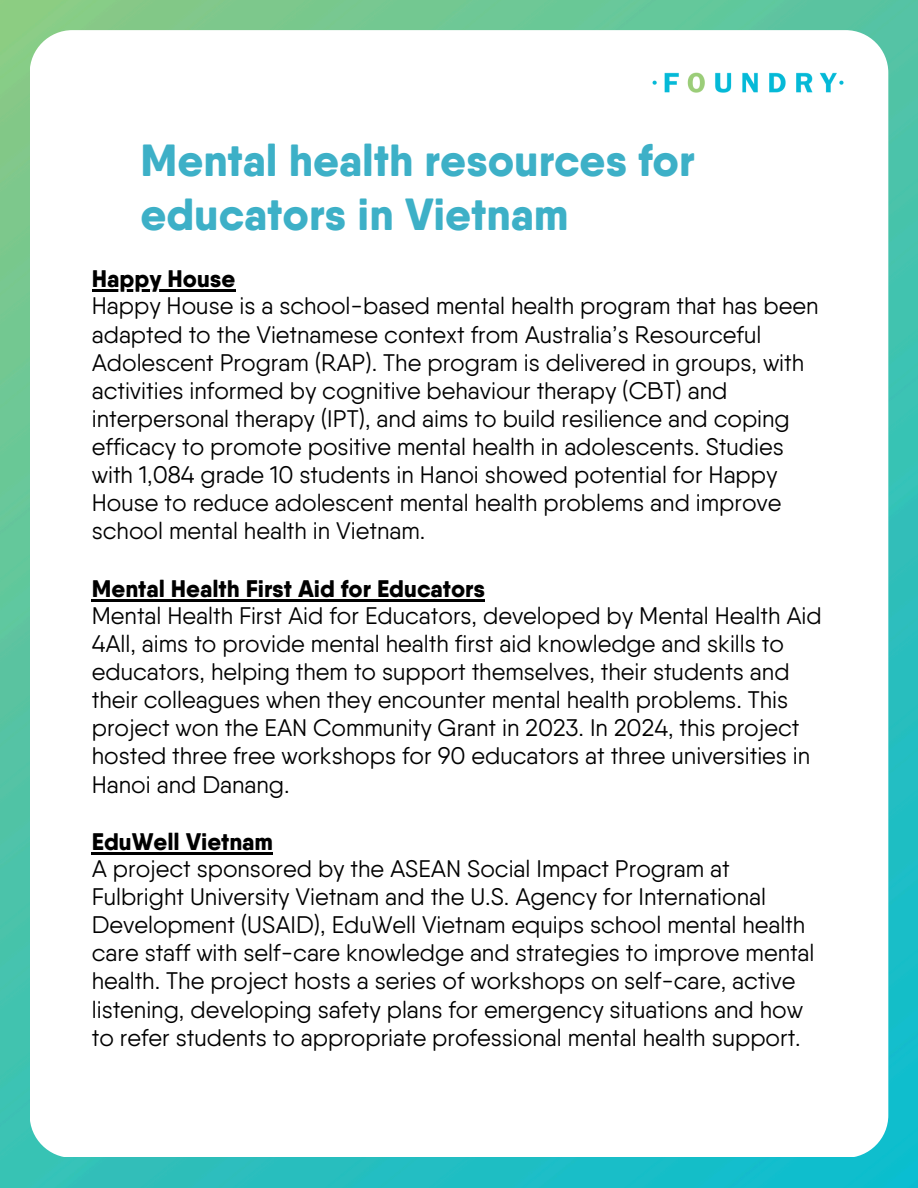
<style>
.page{position:relative;width:918px;height:1188px;background:#fff}
.page>*{position:absolute;margin:0;border:0;box-sizing:border-box;transform-origin:0 0}
.t1{font:800 45px/54px "Qanelas Soft";color:#3db0c7}
.t2{font:24px/28.2px "Qanelas Soft";color:#000}
.t3{font:800 24px "Qanelas Soft";color:#000}
</style>
<div class="page">
<img style="left:0;top:0;width:918px;height:1188px">
<div style="left:30px;top:30px;width:858px;height:1127px;background:#fff;border-radius:43px"></div>
<img style="left:652px;top:72px;width:192px;height:21px">
<hr style="left:92px;top:290px;width:144px;height:2px;background:#000">
<hr style="left:92px;top:599px;width:393px;height:2px;background:#000">
<hr style="left:92px;top:852px;width:181px;height:2px;background:#000">
<p class="t1" style="left:141px;top:133px;width:556px">Mental health resources for educators in Vietnam</p>
<p class="t3" style="left:92px;top:264px;width:145px">Happy House</p>
<h1 class="t2" style="left:92px;top:292px;width:728px">Happy House is a school-based mental health program that has been adapted to the Vietnamese context from Australia’s Resourceful<br>Adolescent Program (RAP). The program is delivered in groups, with</h1>
<p class="t2" style="left:92px;top:376px;width:700px">activities informed by cognitive behaviour therapy (CBT) and interpersonal therapy (IPT), and aims to build resilience and coping efficacy to promote positive mental health in adolescents. Studies with 1,084 grade 10 students in Hanoi showed potential for Happy House to reduce adolescent mental health problems and improve school mental health in Vietnam.</p>
<p class="t3" style="left:92px;top:573px;width:395px">Mental Health First Aid for Educators</p>
<p class="t2" style="left:92px;top:601px;width:732px">Mental Health First Aid for Educators, developed by Mental Health Aid 4All, aims to provide mental health first aid knowledge and skills to educators, helping them to support themselves, their students and their colleagues when they encounter mental health problems. This project won the EAN Community Grant in 2023. In 2024, this project hosted three free workshops for 90 educators at three universities in Hanoi and Danang.</p>
<p class="t3" style="left:92px;top:826px;width:183px">EduWell Vietnam</p>
<p class="t2" style="left:92px;top:854px;width:724px">A project sponsored by the ASEAN Social Impact Program at Fulbright University Vietnam and the U.S. Agency for International Development (USAID), EduWell Vietnam equips school mental health care staff with self-care knowledge and strategies to improve mental health. The project hosts a series of workshops on self-care, active listening, developing safety plans for emergency situations and how to refer students to appropriate professional mental health support.</p>
</div>
